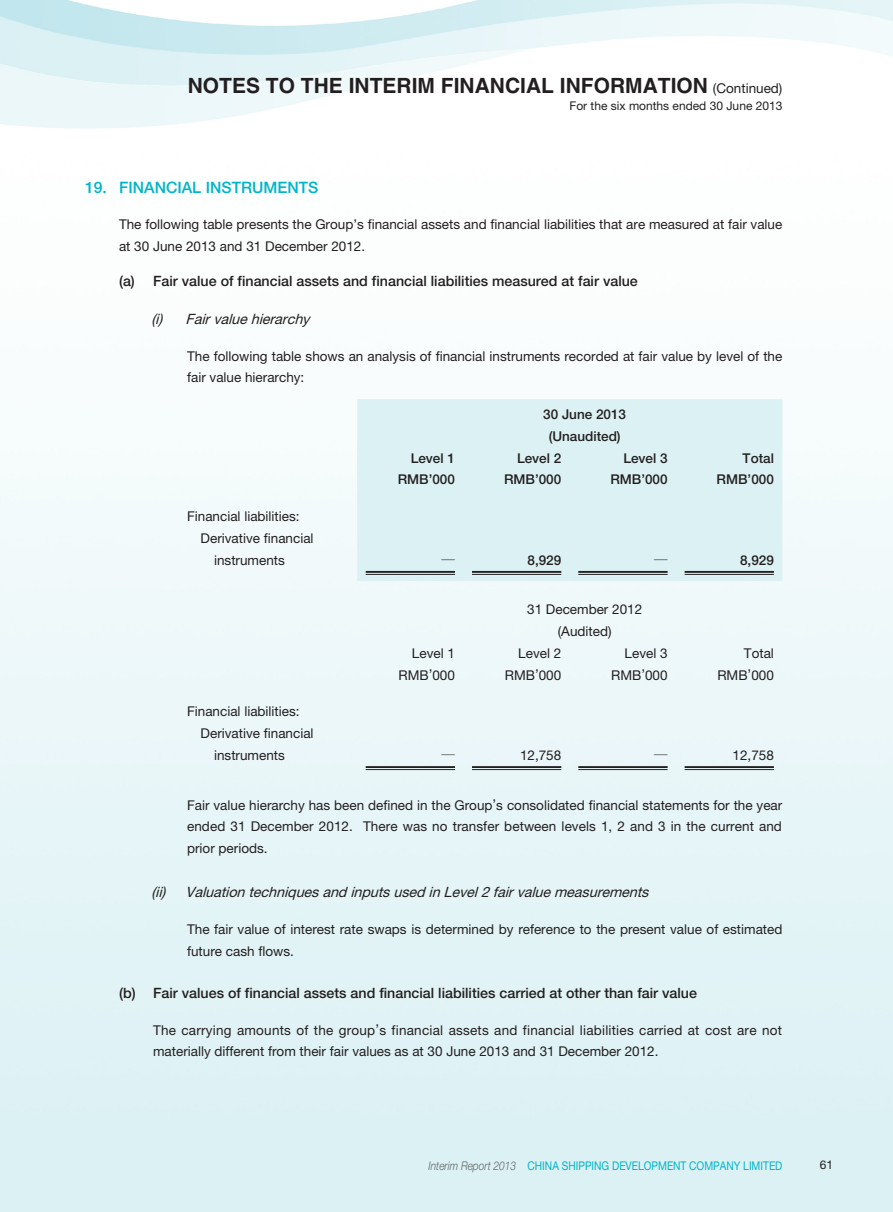
<style>
.page{position:relative;width:893px;height:1212px;background:#fff}
.page>*{position:absolute;margin:0;border:0;box-sizing:border-box;transform-origin:0 0}
.t1{font:700 21px "Helvetica LT Std";color:#231f20}
._3__標題{font:500 15.75px "Helvetica Neue LT Std";color:#00b5c8}
._4__副標題{font:500 14.25px "Helvetica Neue LT Std";color:#231f20}
._5__副副標題{font:italic 14.25px "Helvetica Neue LT Std";color:#231f20}
._1__內文{font:13.5px/21.8px "Helvetica Neue LT Std";color:#231f20}
._1__內文-2{font:500 13.5px "Helvetica Neue LT Std";color:#231f20}
._1__內文-3{font:700 13.5px "M Hei HK";color:#231f20}
._1__內文-4{font:300 13.5px "M Hei HK";color:#231f20}
.t2{font:12px "Helvetica Neue LT Std";color:#00b5c8;scale:.85 1}
.t3{font:12px "Helvetica Neue LT Std";color:#231f20}
.s1{font-family:"Helvetica Neue LT Std";font-weight:400;font-size:13.5px}
.s2{font-weight:300;font-style:italic;color:#636366}
</style>
<div class="page">
<div style="left:357px;top:399px;width:425px;height:182px;background:#dbf1f4"></div>
<hr style="left:366px;top:571px;width:89px;height:2px;background:#231f20">
<hr style="left:366px;top:574px;width:89px;height:1px;background:#231f20">
<hr style="left:472px;top:571px;width:89px;height:2px;background:#231f20">
<hr style="left:472px;top:574px;width:89px;height:1px;background:#231f20">
<hr style="left:578px;top:571px;width:90px;height:2px;background:#231f20">
<hr style="left:578px;top:574px;width:90px;height:1px;background:#231f20">
<hr style="left:685px;top:571px;width:89px;height:2px;background:#231f20">
<hr style="left:685px;top:574px;width:89px;height:1px;background:#231f20">
<hr style="left:366px;top:766px;width:89px;height:2px;background:#231f20">
<hr style="left:366px;top:769px;width:89px;height:1px;background:#231f20">
<hr style="left:472px;top:766px;width:89px;height:2px;background:#231f20">
<hr style="left:472px;top:769px;width:89px;height:1px;background:#231f20">
<hr style="left:578px;top:766px;width:90px;height:2px;background:#231f20">
<hr style="left:578px;top:769px;width:90px;height:1px;background:#231f20">
<hr style="left:685px;top:766px;width:89px;height:2px;background:#231f20">
<hr style="left:685px;top:769px;width:89px;height:1px;background:#231f20">
<h1 class="t1" style="left:188px;top:73px;width:596px">NOTES TO THE INTERIM FINANCIAL INFORMATION <span class="s1">(Continued)</span></h1>
<p class="t3" style="left:569px;top:98px;width:214px">For the six months ended 30 June 2013</p>
<p class="_3__標題" style="left:85px;top:178px;width:235px">19. FINANCIAL INSTRUMENTS</p>
<p class="_1__內文" style="left:119px;top:214px;width:665px">The following table presents the Group’s financial assets and financial liabilities that are measured at fair value at 30 June 2013 and 31 December 2012.</p>
<p class="_4__副標題" style="left:119px;top:273px;width:520px">(a) Fair value of financial assets and financial liabilities measured at fair value</p>
<p class="_5__副副標題" style="left:152px;top:310px;width:164px">(i) Fair value hierarchy</p>
<p class="_1__內文" style="left:187px;top:345px;width:597px">The following table shows an analysis of financial instruments recorded at fair value by level of the fair value hierarchy:</p>
<p class="_1__內文-2" style="left:543px;top:406px;width:84px">30 June 2013</p>
<p class="_1__內文-2" style="left:549px;top:428px;width:74px">(Unaudited)</p>
<p class="_1__內文-2" style="left:411px;top:450px;width:46px">Level 1</p>
<p class="_1__內文-2" style="left:517px;top:450px;width:46px">Level 2</p>
<p class="_1__內文-2" style="left:623px;top:450px;width:46px">Level 3</p>
<p class="_1__內文-2" style="left:743px;top:450px;width:33px">Total</p>
<p class="_1__內文-2" style="left:398px;top:472px;width:59px">RMB’000</p>
<p class="_1__內文-2" style="left:504px;top:472px;width:59px">RMB’000</p>
<p class="_1__內文-2" style="left:610px;top:472px;width:59px">RMB’000</p>
<p class="_1__內文-2" style="left:717px;top:472px;width:59px">RMB’000</p>
<p class="_1__內文" style="left:187px;top:505px;width:114px">Financial liabilities:</p>
<p class="_1__內文" style="left:201px;top:527px;width:114px">Derivative financial</p>
<p class="_1__內文" style="left:214px;top:549px;width:72px">instruments</p>
<p class="_1__內文-3" style="left:441px;top:550px;width:15px">—</p>
<p class="_1__內文-2" style="left:527px;top:552px;width:35px">8,929</p>
<p class="_1__內文-3" style="left:654px;top:550px;width:15px">—</p>
<p class="_1__內文-2" style="left:740px;top:552px;width:35px">8,929</p>
<p class="_1__內文" style="left:527px;top:598px;width:117px">31 December 2012</p>
<p class="_1__內文" style="left:558px;top:620px;width:55px">(Audited)</p>
<p class="_1__內文" style="left:412px;top:642px;width:45px">Level 1</p>
<p class="_1__內文" style="left:518px;top:642px;width:45px">Level 2</p>
<p class="_1__內文" style="left:625px;top:642px;width:45px">Level 3</p>
<p class="_1__內文" style="left:744px;top:642px;width:31px">Total</p>
<p class="_1__內文" style="left:398px;top:664px;width:58px">RMB’000</p>
<p class="_1__內文" style="left:505px;top:664px;width:58px">RMB’000</p>
<p class="_1__內文" style="left:611px;top:664px;width:58px">RMB’000</p>
<p class="_1__內文" style="left:717px;top:664px;width:58px">RMB’000</p>
<p class="_1__內文" style="left:187px;top:700px;width:114px">Financial liabilities:</p>
<p class="_1__內文" style="left:201px;top:722px;width:114px">Derivative financial</p>
<p class="_1__內文" style="left:214px;top:744px;width:72px">instruments</p>
<p class="_1__內文-4" style="left:441px;top:748px;width:15px">—</p>
<p class="_1__內文" style="left:520px;top:744px;width:43px">12,758</p>
<p class="_1__內文-4" style="left:654px;top:748px;width:15px">—</p>
<p class="_1__內文" style="left:733px;top:744px;width:43px">12,758</p>
<p class="_1__內文" style="left:187px;top:794px;width:597px;text-align:justify">Fair value hierarchy has been defined in the Group’s consolidated financial statements for the year ended 31 December 2012. There was no transfer between levels 1, 2 and 3 in the current and prior periods.</p>
<p class="_5__副副標題" style="left:152px;top:884px;width:503px">(ii) Valuation techniques and inputs used in Level 2 fair value measurements</p>
<p class="_1__內文" style="left:187px;top:918px;width:597px">The fair value of interest rate swaps is determined by reference to the present value of estimated future cash flows.</p>
<p class="_4__副標題" style="left:119px;top:984px;width:579px">(b) Fair values of financial assets and financial liabilities carried at other than fair value</p>
<p class="_1__內文" style="left:153px;top:1019px;width:630px">The carrying amounts of the group’s financial assets and financial liabilities carried at cost are not materially different from their fair values as at 30 June 2013 and 31 December 2012.</p>
<p class="t2" style="left:429px;top:1158px;width:418px"><span class="s2">Interim Report 2013</span> CHINA SHIPPING DEVELOPMENT COMPANY LIMITED</p>
<p class="t3" style="left:820px;top:1158px;width:15px">61</p>
</div>
